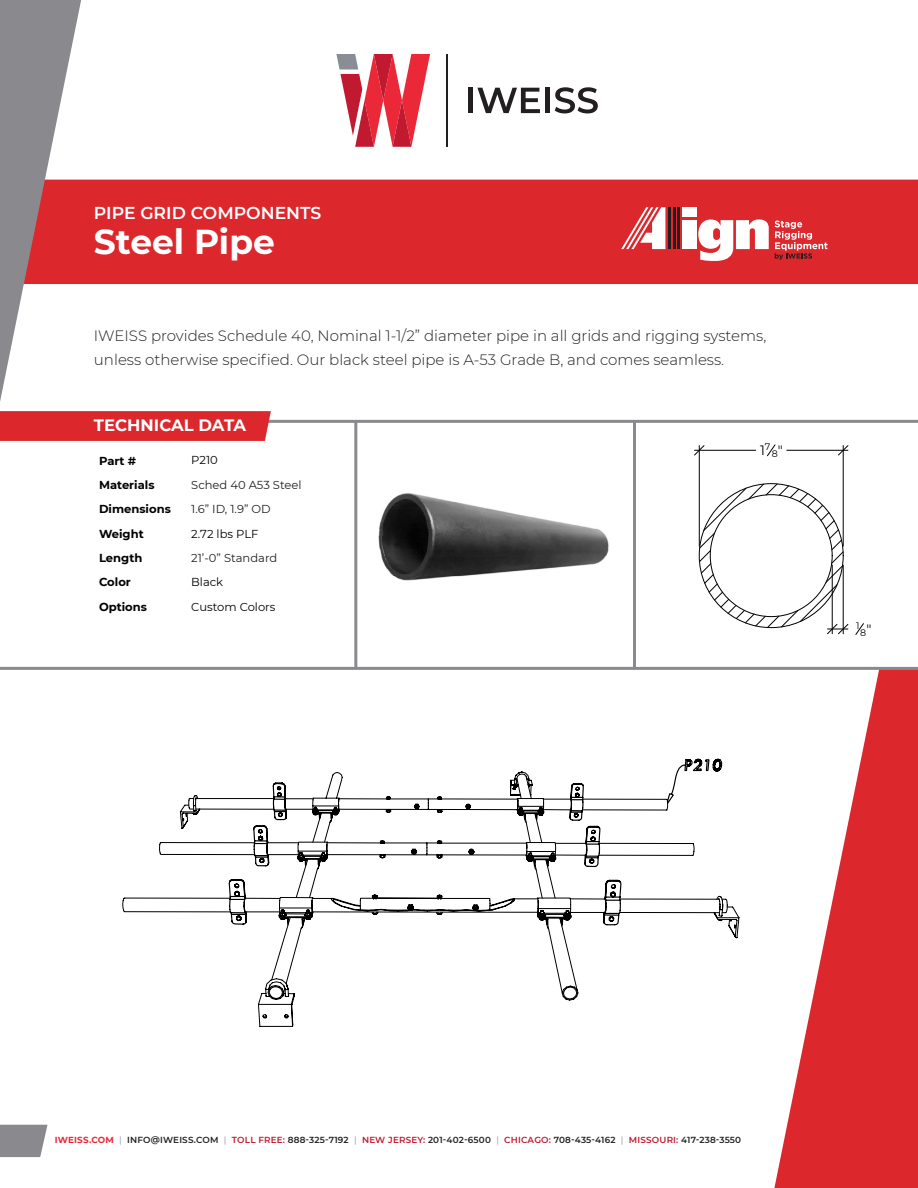
<style>
.page{position:relative;width:918px;height:1188px;background:#fff}
.page>*{position:absolute;margin:0;border:0;box-sizing:border-box;transform-origin:0 0}
.t1{font:700 34.5px "Montserrat";color:#fff}
.t2{font:600 17.25px "Montserrat";color:#fff}
.t3{font:700 16.5px "Montserrat";color:#fff}
.t4{font:300 15px "Montserrat";color:#231f20}
.t5{font:13.5px "Montserrat";color:#000}
.t6{font:700 11.55px "Montserrat";color:#000}
.t7{font:11.55px "Montserrat";color:#231f20}
.t8{font:11.55px "Montserrat";color:#000}
.t9{font:9.45px "Montserrat";color:#000}
.t10{font:600 8.85px "Montserrat";letter-spacing:.02em;color:#231f20}
.s1{font-weight:700;color:#eb2837}
.s2{font-weight:400;color:#898e96}
.s3{color:#c01930}
</style>
<div class="page">
<svg style="left:774px;top:670px;width:144px;height:518px;fill:#dc272d"></svg>
<hr style="left:0;top:420px;width:918px;height:3px;background:#8a8a8e">
<hr style="left:0;top:667px;width:918px;height:3px;background:#8a8a8e">
<hr style="left:354px;top:421px;width:3px;height:247px;background:#8a8a8e">
<div style="left:81px;top:180px;width:837px;height:104px;background:#dc272d"></div>
<svg style="left:0;top:0;width:81px;height:402px"></svg>
<svg style="left:0;top:1125px;width:48px;height:32px;background:#949497"></svg>
<svg style="left:0;top:411px;width:271px;height:30px;background:#dc2a30"></svg>
<svg style="left:775px;top:221px;width:52px;height:39px;background:#d95055"></svg>
<hr style="left:668px;top:207px;width:2px;height:42px;background:#231f20">
<hr style="left:673px;top:207px;width:2px;height:42px;background:#231f20">
<hr style="left:678px;top:207px;width:2px;height:42px;background:#231f20">
<div style="left:682px;top:207px;width:15px;height:10px;background:#fff"></div>
<div style="left:682px;top:220px;width:15px;height:29px;background:#fff"></div>
<svg style="left:621px;top:207px;width:44px;height:42px"></svg>
<svg style="left:698px;top:219px;width:71px;height:42px"></svg>
<div style="left:468px;top:88px;width:5px;height:25px;background:#231f20"></div>
<svg style="left:477px;top:88px;width:63px;height:25px"></svg>
<div style="left:545px;top:88px;width:5px;height:25px;background:#231f20"></div>
<svg style="left:555px;top:87px;width:43px;height:26px"></svg>
<hr style="left:447px;top:54px;width:1px;height:93px;background:#231f20">
<svg style="left:336px;top:54px;width:94px;height:93px"></svg>
<hr style="left:633px;top:421px;width:3px;height:247px;background:#8a8a8e">
<svg style="left:520px;top:771px;width:208px;height:150px"></svg>
<svg style="left:159px;top:772px;width:496px;height:228px"></svg>
<svg style="left:666px;top:758px;width:57px;height:47px"></svg>
<hr style="left:699px;top:446px;width:1px;height:100px;background:#000">
<hr style="left:843px;top:446px;width:1px;height:100px;background:#000">
<hr style="left:695px;top:450px;width:61px;height:1px;background:#000">
<hr style="left:787px;top:450px;width:61px;height:1px;background:#000">
<svg style="left:767px;top:444px;width:8px;height:12px"></svg>
<svg style="left:694px;top:445px;width:10px;height:10px"></svg>
<svg style="left:838px;top:445px;width:10px;height:10px"></svg>
<svg style="left:855px;top:623px;width:9px;height:12px"></svg>
<svg style="left:699px;top:484px;width:149px;height:150px"></svg>
<img style="left:378px;top:493px;width:231px;height:88px">
<p class="t2" style="left:94px;top:201px;width:229px">PIPE GRID COMPONENTS</p>
<p class="t1" style="left:94px;top:216px;width:182px">Steel Pipe</p>
<p class="t4" style="left:94px;top:325px;width:674px">IWEISS provides Schedule 40, Nominal 1-1/2” diameter pipe in all grids and rigging systems,</p>
<p class="t4" style="left:94px;top:349px;width:632px">unless otherwise specified. Our black steel pipe is A-53 Grade B, and comes seamless.</p>
<p class="t3" style="left:94px;top:413px;width:154px">TECHNICAL DATA</p>
<p class="t6" style="left:99px;top:452px;width:39px">Part #</p>
<p class="t8" style="left:191px;top:452px;width:28px">P210</p>
<p class="t6" style="left:99px;top:476px;width:57px">Materials</p>
<p class="t7" style="left:191px;top:477px;width:112px">Sched 40 A53 Steel</p>
<p class="t6" style="left:99px;top:501px;width:73px">Dimensions</p>
<p class="t7" style="left:191px;top:501px;width:81px">1.6” ID, 1.9” OD</p>
<p class="t6" style="left:99px;top:525px;width:46px">Weight</p>
<p class="t8" style="left:191px;top:526px;width:69px">2.72 lbs PLF</p>
<p class="t6" style="left:99px;top:550px;width:45px">Length</p>
<p class="t7" style="left:191px;top:550px;width:88px">21’-0” Standard</p>
<p class="t6" style="left:99px;top:574px;width:33px">Color</p>
<p class="t8" style="left:191px;top:574px;width:33px">Black</p>
<p class="t6" style="left:99px;top:598px;width:49px">Options</p>
<p class="t8" style="left:191px;top:599px;width:86px">Custom Colors</p>
<p class="t5" style="left:760px;top:441px;width:12px">1<sup>7</sup></p>
<p class="t9" style="left:772px;top:447px;width:13px">8<sup>"</sup></p>
<p class="t9" style="left:856px;top:619px;width:5px">1</p>
<p class="t9" style="left:860px;top:626px;width:13px">8<sup>"</sup></p>
<p class="t10" style="left:55px;top:1134px;width:688px"><span class="s1">IWEISS.COM</span> <span class="s2">|</span> INFO@IWEISS.COM <span class="s2">|</span> <span class="s3">TOLL FREE:</span> 888-325-7192 <span class="s2">|</span> <span class="s3">NEW JERSEY:</span> 201-402-6500 <span class="s2">|</span> <span class="s3">CHICAGO:</span> 708-435-4162 <span class="s2">|</span> <span class="s3">MISSOURI:</span> 417-238-3550</p>
</div>
